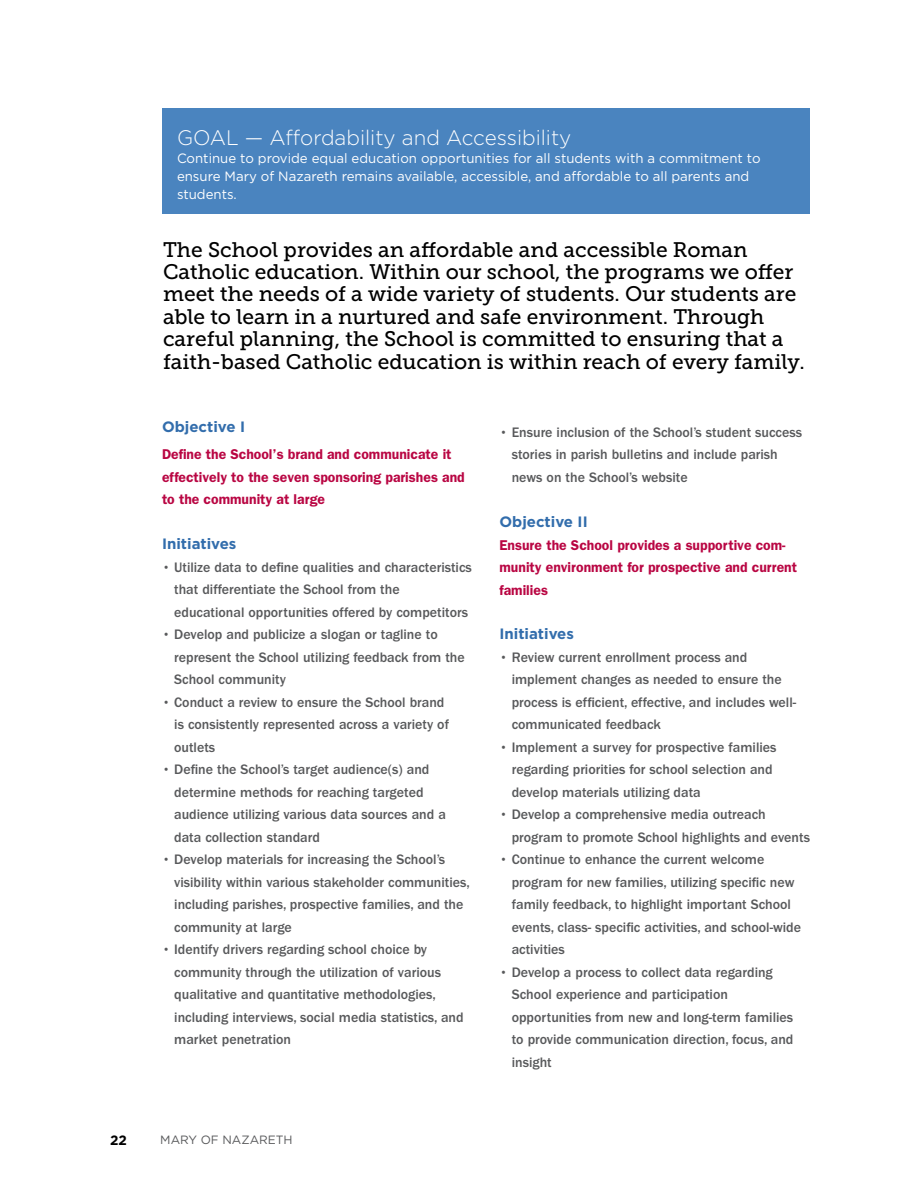
<style>
.page{position:relative;width:918px;height:1188px;background:#fff}
.page>*{position:absolute;margin:0;border:0;box-sizing:border-box;transform-origin:0 0}
.t1{font:21px/22.5px "Museo Slab 500";color:#000}
.t2{font:300 21px "Gotham";color:#fff}
.t3{font:700 15px "Gotham";color:#326dac}
.t4{font:500 14.25px/22.5px "Franklin Gothic";color:#58595b}
.t5{font:600 14.25px/22.5px "Franklin Gothic";color:#b90643}
.t6{font:13.5px/18px "Gotham";color:#fff}
.t7{font:700 13.5px "Gotham";color:#000}
.t8{font:12px "Gotham";color:#58595b}
</style>
<div class="page">
<div style="left:162px;top:108px;width:648px;height:106px;background:#4a84bf"></div>
<h1 class="t2" style="left:177px;top:126px;width:396px">GOAL — Affordability and Accessibility</h1>
<p class="t6" style="left:177px;top:149px;width:585px">Continue to provide equal education opportunities for all students with a commitment to ensure Mary of Nazareth remains available, accessible, and affordable to all parents and students.</p>
<p class="t1" style="left:163px;top:238px;width:643px">The School provides an affordable and accessible Roman Catholic education. Within our school, the programs we offer meet the needs of a wide variety of students. Our students are able to learn in a nurtured and safe environment. Through careful planning, the School is committed to ensuring that a faith-based Catholic education is within reach of every family.</p>
<p class="t3" style="left:162px;top:418px;width:85px">Objective I</p>
<p class="t5" style="left:162px;top:443px;width:304px">Define the School’s brand and communicate it effectively to the seven sponsoring parishes and to the community at large</p>
<p class="t3" style="left:162px;top:535px;width:76px">Initiatives</p>
<p class="t4" style="left:174px;top:556px;width:299px;text-indent:-12px">• Utilize data to define qualities and characteristics that differentiate the School from the educational opportunities offered by competitors</p>
<p class="t4" style="left:174px;top:623px;width:292px;text-indent:-12px">• Develop and publicize a slogan or tagline to represent the School utilizing feedback from the<br>School community</p>
<p class="t4" style="left:174px;top:691px;width:276px;text-indent:-12px">• Conduct a review to ensure the School brand is consistently represented across a variety of outlets</p>
<p class="t4" style="left:174px;top:758px;width:273px;text-indent:-12px">• Define the School’s target audience(s) and determine methods for reaching targeted audience utilizing various data sources and a data collection standard</p>
<p class="t4" style="left:174px;top:848px;width:297px;text-indent:-12px">• Develop materials for increasing the School’s visibility within various stakeholder communities, including parishes, prospective families, and the community at large</p>
<p class="t4" style="left:174px;top:938px;width:291px;text-indent:-12px">• Identify drivers regarding school choice by community through the utilization of various qualitative and quantitative methodologies, including interviews, social media statistics, and market penetration</p>
<p class="t7" style="left:110px;top:1133px;width:18px">22</p>
<p class="t8" style="left:160px;top:1133px;width:134px">MARY OF NAZARETH</p>
<p class="t4" style="left:512px;top:421px;width:292px;text-indent:-12px">• Ensure inclusion of the School’s student success stories in parish bulletins and include parish news on the School’s website</p>
<p class="t3" style="left:500px;top:513px;width:90px">Objective II</p>
<p class="t5" style="left:500px;top:533px;width:299px">Ensure the School provides a supportive com&shy;munity environment for prospective and current families</p>
<p class="t3" style="left:500px;top:625px;width:76px">Initiatives</p>
<p class="t4" style="left:512px;top:646px;width:286px;text-indent:-12px">• Review current enrollment process and implement changes as needed to ensure the process is efficient, effective, and includes well&shy;communicated feedback</p>
<p class="t4" style="left:512px;top:736px;width:266px;text-indent:-12px">• Implement a survey for prospective families regarding priorities for school selection and develop materials utilizing data</p>
<p class="t4" style="left:512px;top:803px;width:300px;text-indent:-12px">• Develop a comprehensive media outreach program to promote School highlights and events</p>
<p class="t4" style="left:512px;top:848px;width:291px;text-indent:-12px">• Continue to enhance the current welcome program for new families, utilizing specific new family feedback, to highlight important School events, class- specific activities, and school-wide activities</p>
<p class="t4" style="left:512px;top:961px;width:283px;text-indent:-12px">• Develop a process to collect data regarding School experience and participation opportunities from new and long-term families to provide communication direction, focus, and insight</p>
</div>
